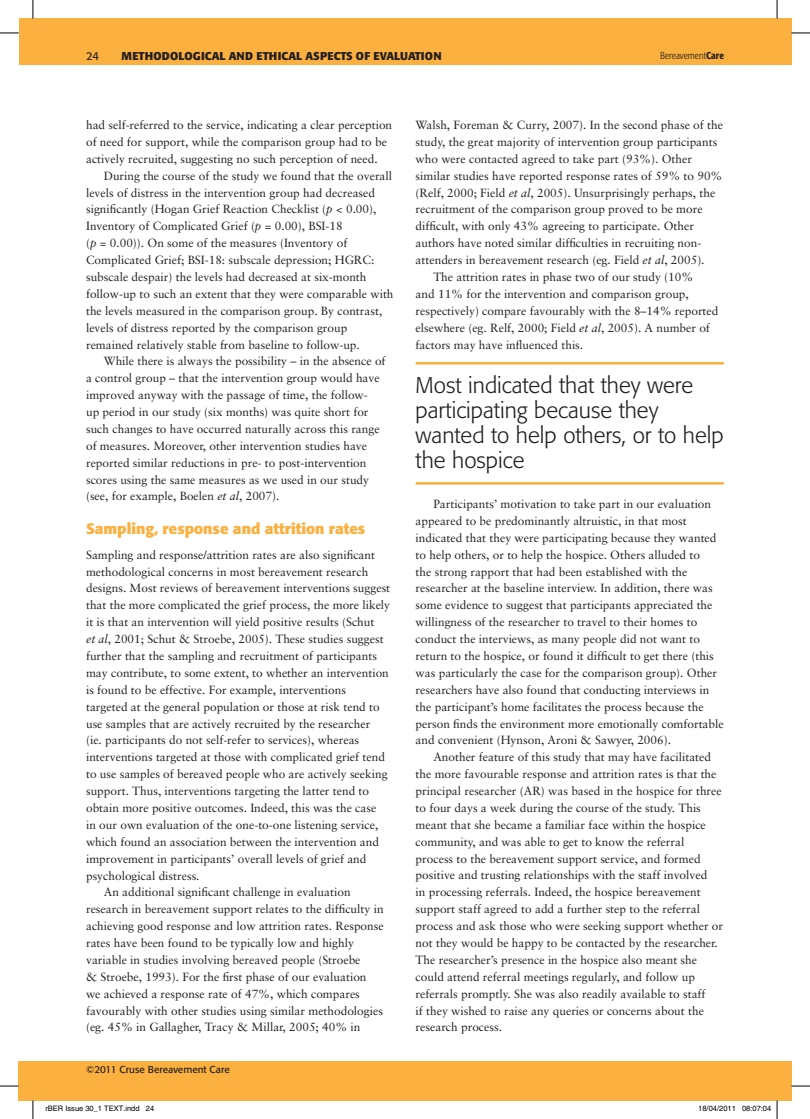
<style>
.page{position:relative;width:810px;height:1119px;background:#fff}
.page>*{position:absolute;margin:0;border:0;box-sizing:border-box;transform-origin:0 0}
.t1{font:300 22.5px/25px "Formata";color:#231f20}
.t2{font:700 15px "Formata";color:#fbb03f}
.t3{font:11.88px/16.9px "Sabon";color:#231f20}
.t4{font:700 11.25px "Formata";color:#231f20}
.t5{font:11.25px "Formata";color:#231f20}
.t6{font:10px "Formata";color:#231f20}
.t7{font:300 condensed 10px "Formata";color:#231f20}
.t8{font:7.5px "Helvetica";color:#000}
.s1{font-weight:500}
.s2{font-style:italic}
</style>
<div class="page">
<div style="left:777px;top:19px;width:14px;height:46px;background:#fbb03f"></div>
<div style="left:777px;top:1060px;width:14px;height:39px;background:#fbb03f"></div>
<div style="left:19px;top:19px;width:757px;height:46px;background:#fbb03f"></div>
<div style="left:19px;top:1060px;width:758px;height:39px;background:#fbb03f"></div>
<hr style="left:416px;top:362px;width:308px;height:2px;background:#fbb03f">
<hr style="left:416px;top:482px;width:308px;height:2px;background:#fbb03f">
<svg style="left:0;top:32px;width:19px;height:2px"></svg>
<svg style="left:791px;top:32px;width:19px;height:2px"></svg>
<svg style="left:0;top:1085px;width:19px;height:1px"></svg>
<svg style="left:791px;top:1085px;width:19px;height:1px"></svg>
<svg style="left:32px;top:0;width:2px;height:19px"></svg>
<svg style="left:32px;top:1099px;width:2px;height:19px"></svg>
<svg style="left:776px;top:0;width:2px;height:19px"></svg>
<svg style="left:742px;top:1099px;width:36px;height:19px"></svg>
<p class="t5" style="left:86px;top:49px;width:14px">24</p>
<p class="t4" style="left:122px;top:49px;width:322px">METHODOLOGICAL AND ETHICAL ASPECTS OF EVALUATION</p>
<p class="t7" style="left:660px;top:49px;width:65px">Bereavement<span class="s1">Care</span></p>
<p class="t3" style="left:86px;top:116px;width:308px">had self-referred to the service, indicating a clear perception of need for support, while the comparison group had to be actively recruited, suggesting no such perception of need.</p>
<p class="t3" style="left:86px;top:167px;width:309px;text-indent:18px">During the course of the study we found that the overall levels of distress in the intervention group had decreased significantly (Hogan Grief Reaction Checklist (<span class="s2">p</span> &lt; 0.00), Inventory of Complicated Grief (<span class="s2">p</span> = 0.00), BSI-18<br>(<span class="s2">p</span> = 0.00)). On some of the measures (Inventory of Complicated Grief; BSI-18: subscale depression; HGRC: subscale despair) the levels had decreased at six-month follow-up to such an extent that they were comparable with the levels measured in the comparison group. By contrast, levels of distress reported by the comparison group remained relatively stable from baseline to follow-up.</p>
<p class="t3" style="left:86px;top:352px;width:301px;text-indent:18px">While there is always the possibility – in the absence of a control group – that the intervention group would have improved anyway with the passage of time, the follow-<br>up period in our study (six months) was quite short for such changes to have occurred naturally across this range of measures. Moreover, other intervention studies have reported similar reductions in pre- to post-intervention scores using the same measures as we used in our study (see, for example, Boelen <span class="s2">et al</span>, 2007).</p>
<p class="t2" style="left:86px;top:519px;width:281px">Sampling, response and attrition rates</p>
<p class="t3" style="left:86px;top:546px;width:291px">Sampling and response/attrition rates are also significant</p>
<p class="t3" style="left:86px;top:562px;width:284px">methodological concerns in most bereavement research</p>
<p class="t3" style="left:86px;top:579px;width:306px">designs. Most reviews of bereavement interventions suggest</p>
<p class="t3" style="left:86px;top:596px;width:306px">that the more complicated the grief process, the more likely</p>
<p class="t3" style="left:86px;top:613px;width:290px">it is that an intervention will yield positive results (Schut</p>
<p class="t3" style="left:86px;top:630px;width:299px"><span class="s2">et al</span>, 2001; Schut &amp; Stroebe, 2005). These studies suggest</p>
<p class="t3" style="left:86px;top:647px;width:292px">further that the sampling and recruitment of participants</p>
<p class="t3" style="left:86px;top:664px;width:304px">may contribute, to some extent, to whether an intervention</p>
<p class="t3" style="left:86px;top:681px;width:261px">is found to be effective. For example, interventions</p>
<p class="t3" style="left:86px;top:697px;width:295px">targeted at the general population or those at risk tend to</p>
<p class="t3" style="left:86px;top:714px;width:286px">use samples that are actively recruited by the researcher</p>
<p class="t3" style="left:86px;top:731px;width:275px">(ie. participants do not self-refer to services), whereas</p>
<p class="t3" style="left:86px;top:748px;width:300px">interventions targeted at those with complicated grief tend</p>
<p class="t3" style="left:86px;top:765px;width:303px">to use samples of bereaved people who are actively seeking</p>
<p class="t3" style="left:86px;top:782px;width:285px">support. Thus, interventions targeting the latter tend to</p>
<p class="t3" style="left:86px;top:799px;width:292px">obtain more positive outcomes. Indeed, this was the case</p>
<p class="t3" style="left:86px;top:816px;width:294px">in our own evaluation of the one-to-one listening service,</p>
<p class="t3" style="left:86px;top:832px;width:294px">which found an association between the intervention and</p>
<p class="t3" style="left:86px;top:849px;width:282px">improvement in participants’ overall levels of grief and</p>
<p class="t3" style="left:86px;top:866px;width:115px">psychological distress.</p>
<p class="t3" style="left:104px;top:883px;width:248px">An additional significant challenge in evaluation</p>
<p class="t3" style="left:86px;top:900px;width:299px">research in bereavement support relates to the difficulty in</p>
<p class="t3" style="left:86px;top:917px;width:299px">achieving good response and low attrition rates. Response</p>
<p class="t3" style="left:86px;top:934px;width:269px">rates have been found to be typically low and highly</p>
<p class="t3" style="left:86px;top:951px;width:276px">variable in studies involving bereaved people (Stroebe</p>
<p class="t3" style="left:86px;top:967px;width:282px">&amp; Stroebe, 1993). For the first phase of our evaluation</p>
<p class="t3" style="left:86px;top:984px;width:275px">we achieved a response rate of 47%, which compares</p>
<p class="t3" style="left:86px;top:1001px;width:298px">favourably with other studies using similar methodologies</p>
<p class="t3" style="left:86px;top:1018px;width:276px">(eg. 45% in Gallagher, Tracy &amp; Millar, 2005; 40% in</p>
<p class="t6" style="left:86px;top:1062px;width:145px">©2011 Cruse Bereavement Care</p>
<p class="t3" style="left:416px;top:116px;width:309px">Walsh, Foreman &amp; Curry, 2007). In the second phase of the</p>
<p class="t3" style="left:416px;top:133px;width:303px">study, the great majority of intervention group participants</p>
<p class="t3" style="left:416px;top:150px;width:278px">who were contacted agreed to take part (93%). Other</p>
<p class="t3" style="left:416px;top:167px;width:308px">similar studies have reported response rates of 59% to 90%</p>
<p class="t3" style="left:416px;top:184px;width:301px">(Relf, 2000; Field <span class="s2">et al</span>, 2005). Unsurprisingly perhaps, the</p>
<p class="t3" style="left:416px;top:201px;width:288px">recruitment of the comparison group proved to be more</p>
<p class="t3" style="left:416px;top:217px;width:280px">difficult, with only 43% agreeing to participate. Other</p>
<p class="t3" style="left:416px;top:234px;width:287px">authors have noted similar difficulties in recruiting non-</p>
<p class="t3" style="left:416px;top:251px;width:290px">attenders in bereavement research (eg. Field <span class="s2">et al</span>, 2005).</p>
<p class="t3" style="left:433px;top:268px;width:261px">The attrition rates in phase two of our study (10%</p>
<p class="t3" style="left:416px;top:285px;width:275px">and 11% for the intervention and comparison group,</p>
<p class="t3" style="left:416px;top:302px;width:304px">respectively) compare favourably with the 8–14% reported</p>
<p class="t3" style="left:416px;top:319px;width:296px">elsewhere (eg. Relf, 2000; Field <span class="s2">et al</span>, 2005). A number of</p>
<p class="t3" style="left:416px;top:336px;width:169px">factors may have influenced this.</p>
<h1 class="t1" style="left:416px;top:372px;width:310px">Most indicated that they were participating because they wanted to help others, or to help the hospice</h1>
<p class="t3" style="left:416px;top:495px;width:310px;text-indent:18px">Participants’ motivation to take part in our evaluation appeared to be predominantly altruistic, in that most indicated that they were participating because they wanted to help others, or to help the hospice. Others alluded to<br>the strong rapport that had been established with the researcher at the baseline interview. In addition, there was some evidence to suggest that participants appreciated the willingness of the researcher to travel to their homes to conduct the interviews, as many people did not want to return to the hospice, or found it difficult to get there (this was particularly the case for the comparison group). Other researchers have also found that conducting interviews in the participant’s home facilitates the process because the person finds the environment more emotionally comfortable and convenient (Hynson, Aroni &amp; Sawyer, 2006).</p>
<p class="t3" style="left:416px;top:748px;width:309px;text-indent:18px">Another feature of this study that may have facilitated the more favourable response and attrition rates is that the principal researcher (AR) was based in the hospice for three to four days a week during the course of the study. This meant that she became a familiar face within the hospice community, and was able to get to know the referral process to the bereavement support service, and formed positive and trusting relationships with the staff involved<br>in processing referrals. Indeed, the hospice bereavement support staff agreed to add a further step to the referral process and ask those who were seeking support whether or not they would be happy to be contacted by the researcher.<br>The researcher’s presence in the hospice also meant she could attend referral meetings regularly, and follow up referrals promptly. She was also readily available to staff<br>if they wished to raise any queries or concerns about the research process.</p>
<p class="t8" style="left:45px;top:1104px;width:110px">rBER Issue 30_1 TEXT.indd 24</p>
<p class="t8" style="left:698px;top:1104px;width:74px">18/04/2011 08:07:04</p>
</div>
